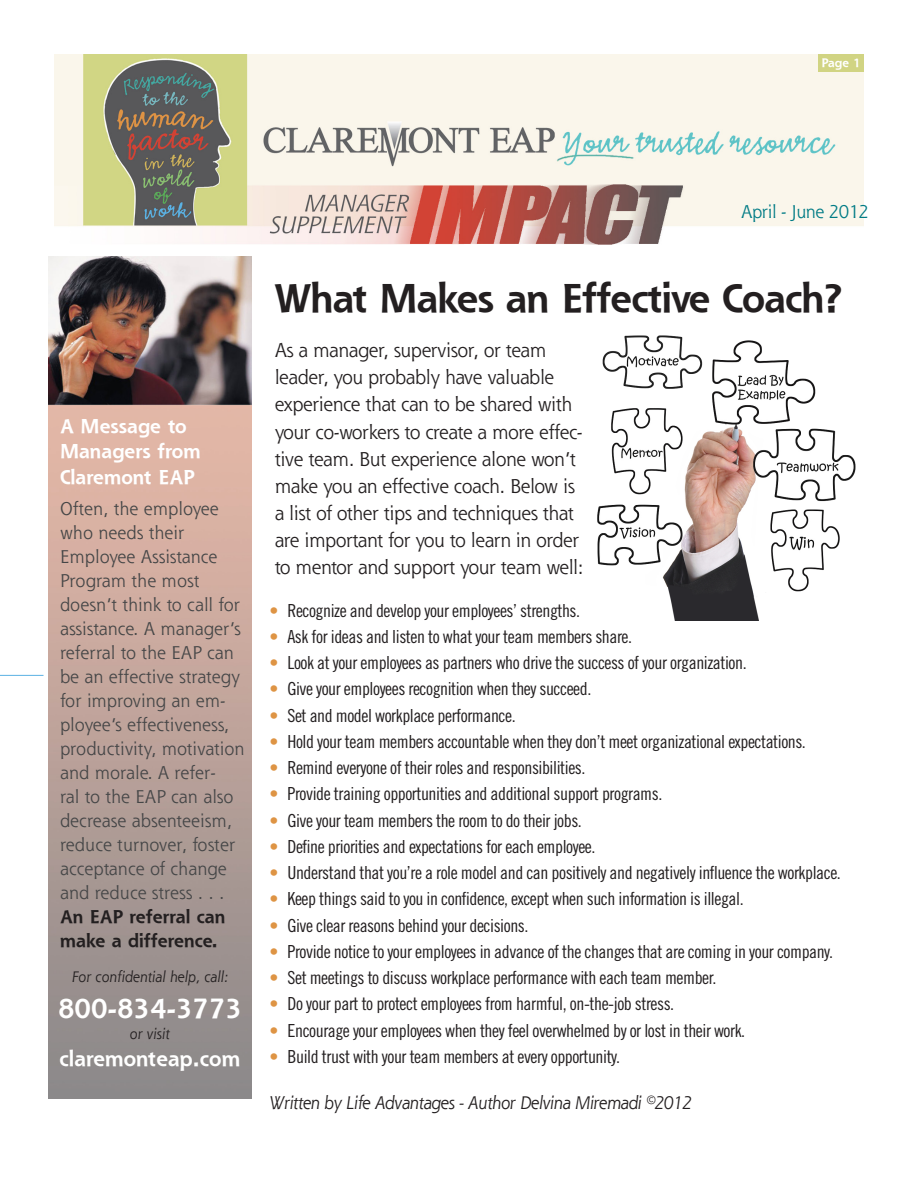
<style>
.page{position:relative;width:918px;height:1188px;background:#fff}
.page>*{position:absolute;margin:0;border:0;box-sizing:border-box;transform-origin:0 0}
.t1{font:700 39px "Shannon";letter-spacing:-.025em;color:#231f20}
.t2{font:700 27px "Shannon";color:#fff}
.t3{font:700 21px "Shannon";color:#fff}
.t4{font:19.5px/27px "Shannon Std";letter-spacing:-.025em;color:#231f20}
.t5{font:700 19.5px/25.5px "Shannon";color:#fff}
.t6{font:18px "Trade Gothic Cond Eighteen";letter-spacing:-.025em;color:#231f20}
.t7{font:18px/24px "Shannon Std";color:#454647}
.t8{font:italic 18px "Shannon ATT";letter-spacing:-.025em;color:#231f20}
.t9{font:700 18px/24px "Shannon";color:#231f20}
.t10{font:18px "Shannon Std";letter-spacing:-.025em;color:#007b85}
.t11{font:italic 15px "Shannon ATT";color:#231f20}
.t12{font:700 12px "Shannon";color:#fff}
.s1{color:#de9444}
</style>
<div class="page">
<img style="left:48px;top:256px;width:204px;height:843px">
<img style="left:54px;top:54px;width:810px;height:191px">
<hr style="left:0;top:675px;width:44px;height:1px;background:#5bb1e3">
<div style="left:819px;top:54px;width:45px;height:18px;background:#d1d483"></div>
<img style="left:597px;top:335px;width:259px;height:286px">
<p class="t12" style="left:822px;top:55px;width:41px">Page 1</p>
<p class="t5" style="left:60px;top:413px;width:142px">A Message to<br>Managers from<br>Claremont EAP</p>
<p class="t7" style="left:60px;top:496px;width:186px">Often, the employee who needs their<br>Employee Assistance<br>Program the most doesn’t think to call for assistance. A manager’s referral to the EAP can be an effective strategy for improving an em&shy;ployee’s effectiveness, productivity, motivation and morale. A refer-<br>ral to the EAP can also decrease absenteeism, reduce turnover, foster acceptance of change and reduce stress . . .</p>
<p class="t9" style="left:60px;top:904px;width:167px">An EAP referral can make a difference.</p>
<p class="t11" style="left:72px;top:968px;width:158px">For confidential help, call:</p>
<h2 class="t2" style="left:58px;top:992px;width:185px">800-834-3773</h2>
<p class="t11" style="left:130px;top:1025px;width:41px">or visit</p>
<p class="t3" style="left:60px;top:1046px;width:182px">claremonteap.com</p>
<p class="t10" style="left:741px;top:200px;width:129px">April - June 2012</p>
<h1 class="t1" style="left:275px;top:275px;width:570px">What Makes an Effective Coach?</h1>
<p class="t4" style="left:275px;top:337px;width:310px">As a manager, supervisor, or team leader, you probably have valuable experience that can to be shared with your co-workers to create a more effec&shy;tive team. But experience alone won’t make you an effective coach. Below is a list of other tips and techniques that are important for you to learn in order to mentor and support your team well:</p>
<p class="t6" style="left:269px;top:600px;width:312px"><span class="s1">•</span> Recognize and develop your employees’ strengths.</p>
<p class="t6" style="left:269px;top:626px;width:364px"><span class="s1">•</span> Ask for ideas and listen to what your team members share.</p>
<p class="t6" style="left:269px;top:652px;width:479px"><span class="s1">•</span> Look at your employees as partners who drive the success of your organization.</p>
<p class="t6" style="left:269px;top:678px;width:323px"><span class="s1">•</span> Give your employees recognition when they succeed.</p>
<p class="t6" style="left:269px;top:705px;width:248px"><span class="s1">•</span> Set and model workplace performance.</p>
<p class="t6" style="left:269px;top:731px;width:538px"><span class="s1">•</span> Hold your team members accountable when they don’t meet organizational expectations.</p>
<p class="t6" style="left:270px;top:757px;width:317px"><span class="s1">•</span> Remind everyone of their roles and responsibilities.</p>
<p class="t6" style="left:270px;top:783px;width:394px"><span class="s1">•</span> Provide training opportunities and additional support programs.</p>
<p class="t6" style="left:270px;top:810px;width:314px"><span class="s1">•</span> Give your team members the room to do their jobs.</p>
<p class="t6" style="left:270px;top:836px;width:327px"><span class="s1">•</span> Define priorities and expectations for each employee.</p>
<p class="t6" style="left:270px;top:862px;width:573px"><span class="s1">•</span> Understand that you’re a role model and can positively and negatively influence the workplace.</p>
<p class="t6" style="left:270px;top:888px;width:476px"><span class="s1">•</span> Keep things said to you in confidence, except when such information is illegal.</p>
<p class="t6" style="left:270px;top:915px;width:260px"><span class="s1">•</span> Give clear reasons behind your decisions.</p>
<p class="t6" style="left:270px;top:941px;width:565px"><span class="s1">•</span> Provide notice to your employees in advance of the changes that are coming in your company.</p>
<p class="t6" style="left:270px;top:967px;width:448px"><span class="s1">•</span> Set meetings to discuss workplace performance with each team member.</p>
<p class="t6" style="left:270px;top:993px;width:406px"><span class="s1">•</span> Do your part to protect employees from harmful, on-the-job stress.</p>
<p class="t6" style="left:270px;top:1020px;width:477px"><span class="s1">•</span> Encourage your employees when they feel overwhelmed by or lost in their work.</p>
<p class="t6" style="left:270px;top:1046px;width:352px"><span class="s1">•</span> Build trust with your team members at every opportunity.</p>
<p class="t8" style="left:270px;top:1092px;width:424px">Written by Life Advantages - Author Delvina Miremadi ©2012</p>
</div>
